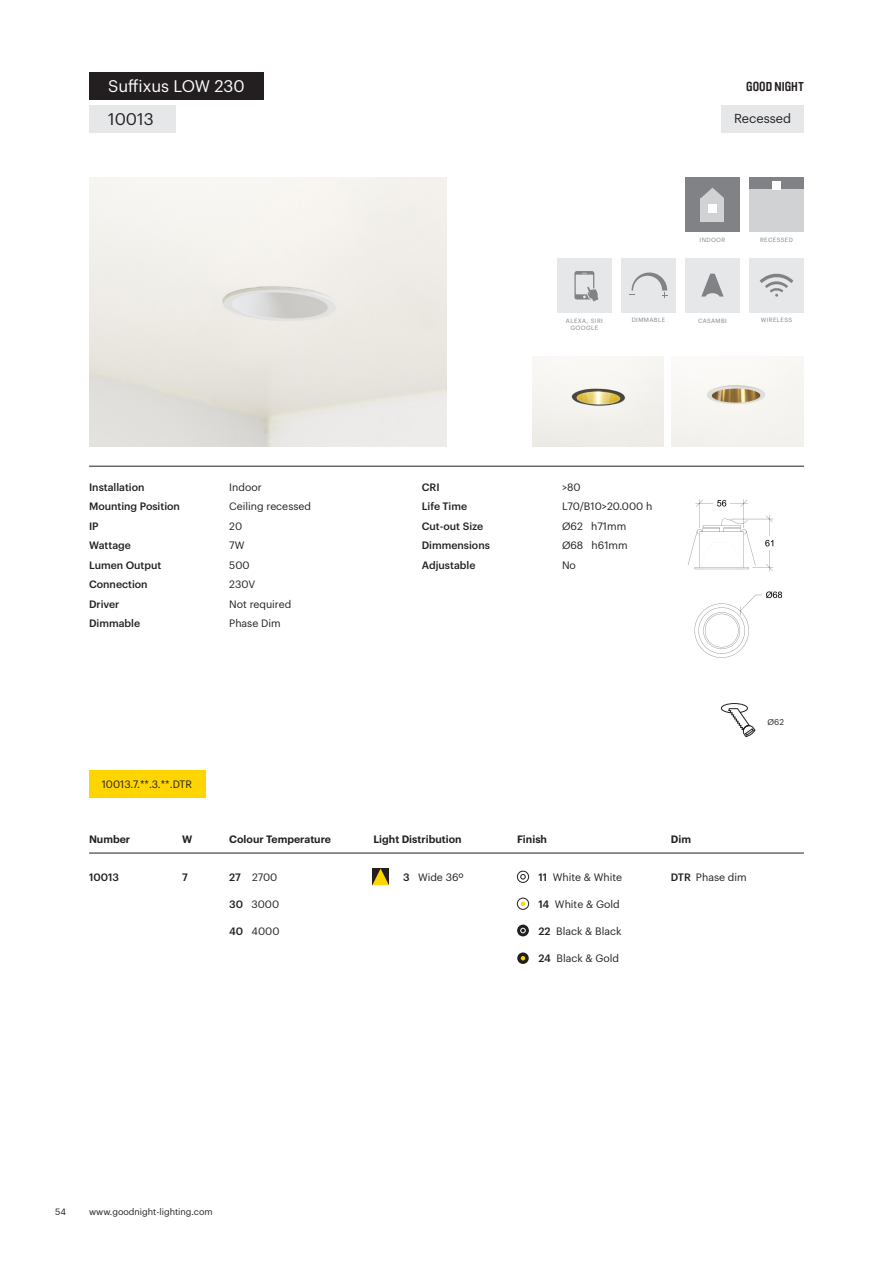
<style>
.page{position:relative;width:893px;height:1263px;background:#fff}
.page>*{position:absolute;margin:0;border:0;box-sizing:border-box;transform-origin:0 0}
.t1{font:16.5px "Graphik";color:#fff}
.t2{font:16.5px "Graphik";color:#231f20}
.t3{font:700 12.9px "Brauer Neue Std";color:#231f20}
.t4{font:12.75px "Graphik";color:#231f20}
.t5{font:10.5px "Graphik";color:#231f20}
.t6{font:500 10.5px "Graphik";color:#231f20}
.t7{font:600 10.5px "Graphik";color:#231f20}
.t8{font:9px "Graphik";color:#231f20}
.t9{font:8.25px "Graphik";color:#231f20}
.LEYENDAS_ÍCONOS{font:6px "Graphik";letter-spacing:.07em;color:#808285}
.s1{font-weight:500}
</style>
<div class="page">
<div style="left:721px;top:105px;width:83px;height:27px;background:#e6e7e9"></div>
<div style="left:749px;top:258px;width:55px;height:54px;background:#e6e7e9"></div>
<svg style="left:760px;top:273px;width:33px;height:24px"></svg>
<div style="left:685px;top:258px;width:55px;height:54px;background:#e6e7e9"></div>
<svg style="left:701px;top:274px;width:23px;height:23px"></svg>
<div style="left:621px;top:258px;width:55px;height:54px;background:#e6e7e9"></div>
<svg style="left:630px;top:272px;width:37px;height:26px"></svg>
<div style="left:685px;top:177px;width:55px;height:55px;background:#808285"></div>
<div style="left:701px;top:198px;width:23px;height:23px;background:#d1d2d4"></div>
<svg style="left:701px;top:188px;width:23px;height:10px"></svg>
<div style="left:708px;top:204px;width:8px;height:8px;background:#fff"></div>
<div style="left:749px;top:177px;width:55px;height:55px;background:#808285"></div>
<div style="left:749px;top:190px;width:55px;height:42px;background:#d1d2d4"></div>
<div style="left:772px;top:182px;width:8px;height:8px;background:#fff"></div>
<div style="left:557px;top:258px;width:55px;height:54px;background:#e6e7e9"></div>
<svg style="left:574px;top:271px;width:24px;height:30px"></svg>
<div style="left:89px;top:72px;width:174px;height:28px;background:#231f20"></div>
<div style="left:89px;top:105px;width:86px;height:27px;background:#e6e7e9"></div>
<hr style="left:89px;top:853px;width:715px;height:1px;background:#231f20">
<div style="left:89px;top:770px;width:117px;height:28px;background:#ffd500"></div>
<div style="left:517px;top:898px;width:12px;height:12px;border:1px solid #231f20;border-radius:50%"></div>
<svg style="left:521px;top:901px;width:4px;height:5px"></svg>
<div style="left:517px;top:925px;width:12px;height:11px;background:#231f20;border-radius:50%"></div>
<svg style="left:520px;top:928px;width:5px;height:5px"></svg>
<div style="left:517px;top:871px;width:12px;height:12px;border:1px solid #231f20;border-radius:50%"></div>
<svg style="left:520px;top:874px;width:5px;height:5px"></svg>
<svg style="left:517px;top:952px;width:12px;height:12px"></svg>
<svg style="left:521px;top:956px;width:4px;height:4px"></svg>
<img style="left:687px;top:499px;width:96px;height:159px">
<svg style="left:721px;top:703px;width:34px;height:34px"></svg>
<hr style="left:89px;top:466px;width:715px;height:1px;background:#231f20">
<svg style="left:372px;top:868px;width:17px;height:17px"></svg>
<img style="left:532px;top:356px;width:132px;height:90px">
<img style="left:672px;top:356px;width:132px;height:90px">
<p class="t1" style="left:108px;top:74px;width:138px">Suffixus LOW 230</p>
<p class="t2" style="left:108px;top:106px;width:47px">10013</p>
<p class="t6" style="left:89px;top:479px;width:57px">Installation</p>
<p class="t6" style="left:89px;top:498px;width:92px">Mounting Position</p>
<p class="t6" style="left:89px;top:518px;width:11px">IP</p>
<p class="t6" style="left:89px;top:537px;width:43px">Wattage</p>
<p class="t6" style="left:89px;top:557px;width:74px">Lumen Output</p>
<p class="t6" style="left:89px;top:576px;width:60px">Connection</p>
<p class="t6" style="left:89px;top:596px;width:32px">Driver</p>
<p class="t6" style="left:89px;top:615px;width:53px">Dimmable</p>
<p class="t5" style="left:229px;top:479px;width:34px">Indoor</p>
<p class="t5" style="left:229px;top:498px;width:83px">Ceiling recessed</p>
<p class="t5" style="left:229px;top:518px;width:14px">20</p>
<p class="t5" style="left:229px;top:537px;width:17px">7W</p>
<p class="t5" style="left:229px;top:557px;width:22px">500</p>
<p class="t5" style="left:229px;top:576px;width:28px">230V</p>
<p class="t5" style="left:229px;top:596px;width:64px">Not required</p>
<p class="t5" style="left:229px;top:615px;width:53px">Phase Dim</p>
<p class="t5" style="left:102px;top:776px;width:92px">10013.7.**.3.**.DTR</p>
<p class="t6" style="left:422px;top:479px;width:19px">CRI</p>
<p class="t6" style="left:422px;top:498px;width:47px">Life Time</p>
<p class="t6" style="left:422px;top:518px;width:63px">Cut-out Size</p>
<p class="t6" style="left:422px;top:537px;width:70px">Dimmensions</p>
<p class="t6" style="left:422px;top:557px;width:55px">Adjustable</p>
<p class="t3" style="left:746px;top:79px;width:59px">GOOD NIGHT</p>
<p class="t4" style="left:734px;top:108px;width:59px">Recessed</p>
<p class="LEYENDAS_ÍCONOS" style="left:700px;top:235px;width:27px">INDOOR</p>
<p class="LEYENDAS_ÍCONOS" style="left:760px;top:235px;width:34px">RECESSED</p>
<p class="LEYENDAS_ÍCONOS" style="left:566px;top:316px;width:38px">ALEXA, SIRI</p>
<p class="LEYENDAS_ÍCONOS" style="left:632px;top:316px;width:35px">DIMMABLE</p>
<p class="LEYENDAS_ÍCONOS" style="left:698px;top:316px;width:30px">CASAMBI</p>
<p class="LEYENDAS_ÍCONOS" style="left:571px;top:323px;width:29px">GOOGLE</p>
<p class="LEYENDAS_ÍCONOS" style="left:761px;top:316px;width:33px">WIRELESS</p>
<p class="t5" style="left:562px;top:479px;width:20px">&gt;80</p>
<p class="t5" style="left:562px;top:498px;width:92px">L70/B10&gt;20.000 h</p>
<p class="t5" style="left:562px;top:518px;width:66px">Ø62 h71mm</p>
<p class="t5" style="left:562px;top:537px;width:67px">Ø68 h61mm</p>
<p class="t5" style="left:562px;top:557px;width:15px">No</p>
<p class="t9" style="left:768px;top:716px;width:18px">Ø62</p>
<p class="t7" style="left:89px;top:831px;width:43px">Number</p>
<p class="t7" style="left:182px;top:831px;width:12px">W</p>
<p class="t7" style="left:229px;top:831px;width:103px">Colour Temperature</p>
<p class="t7" style="left:373px;top:831px;width:90px">Light Distribution</p>
<p class="t7" style="left:517px;top:831px;width:31px">Finish</p>
<p class="t7" style="left:671px;top:831px;width:22px">Dim</p>
<p class="t5" style="left:671px;top:869px;width:77px"><span class="s1">DTR</span> Phase dim</p>
<p class="t5" style="left:403px;top:869px;width:62px"><span class="s1">3</span> Wide 36º</p>
<p class="t5" style="left:538px;top:869px;width:85px"><span class="s1">11</span> White &amp; White</p>
<p class="t5" style="left:538px;top:896px;width:83px"><span class="s1">14</span> White &amp; Gold</p>
<p class="t5" style="left:538px;top:923px;width:85px"><span class="s1">22</span> Black &amp; Black</p>
<p class="t5" style="left:538px;top:950px;width:82px"><span class="s1">24</span> Black &amp; Gold</p>
<p class="t6" style="left:89px;top:869px;width:32px">10013</p>
<p class="t6" style="left:182px;top:869px;width:7px">7</p>
<p class="t5" style="left:229px;top:869px;width:50px"><span class="s1">27</span> 2700</p>
<p class="t5" style="left:229px;top:896px;width:52px"><span class="s1">30</span> 3000</p>
<p class="t5" style="left:229px;top:923px;width:52px"><span class="s1">40</span> 4000</p>
<p class="t8" style="left:55px;top:1205px;width:12px">54</p>
<p class="t8" style="left:89px;top:1205px;width:125px">www.goodnight-lighting.com</p>
</div>
